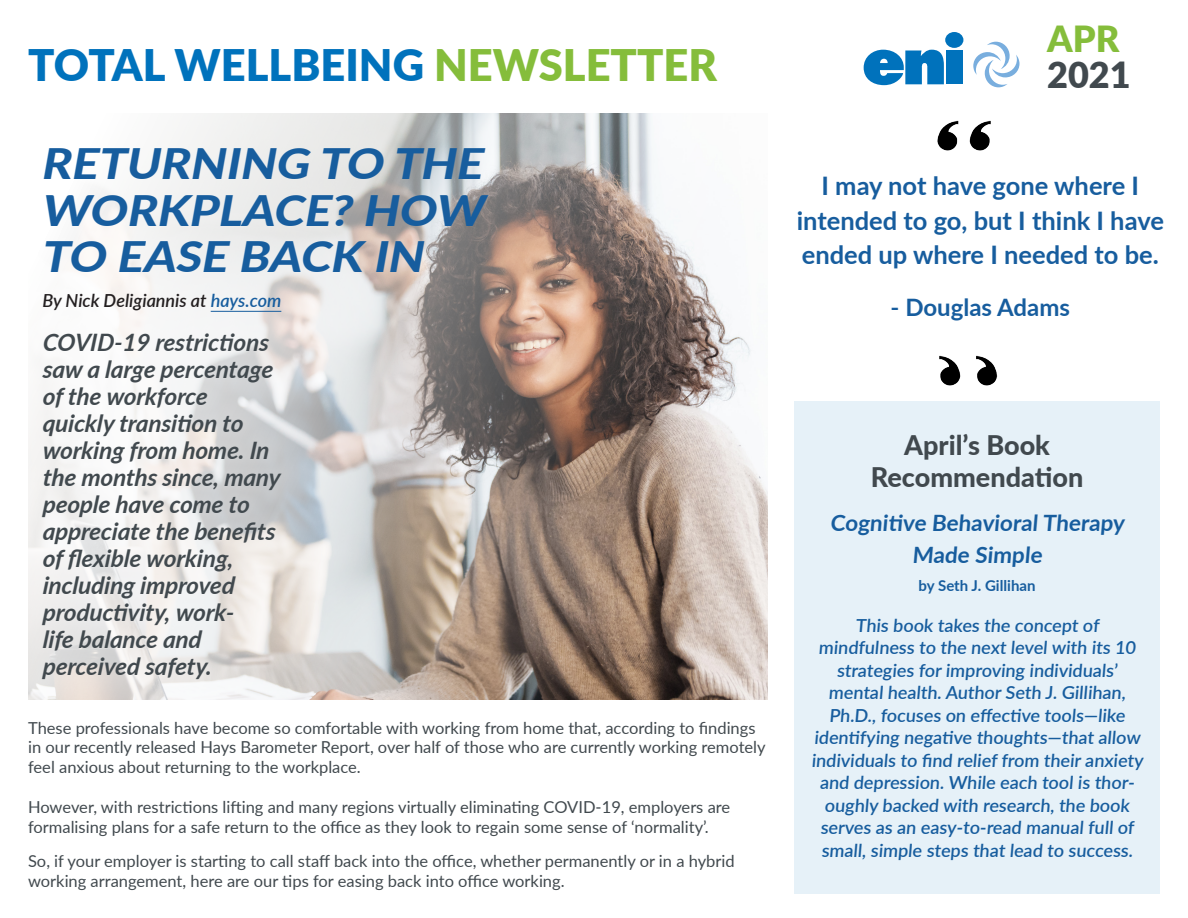
<style>
.page{position:relative;width:1188px;height:918px;background:#fff}
.page>*{position:absolute;margin:0;border:0;box-sizing:border-box;transform-origin:0 0}
.t1{font:900 43.5px "Lato";color:#0072bc}
.t2{font:italic 800 42px/46.5px "Lato";color:#175d9e;scale:1.1 1}
.t3{font:900 36px "Lato";color:#41494e}
.t4{font:900 36px "Lato";color:#85bd3b}
.t5{font:800 27px "Lato";color:#41494e}
.t6{font:700 25.5px/34.5px "Lato";color:#175d9e}
.t7{font:italic 700 24px/27px "Lato";letter-spacing:-.01em;color:#41494e}
.t8{font:700 24px "Lato";color:#175d9e}
.t9{font:700 22.5px/32.4px "Lato";color:#175d9e;text-align:center}
.t10{font:600 18px/22.5px "Lato";color:#175d9e;text-align:center}
.t11{font:italic 600 18px "Lato";color:#231f20}
.t12{font:16.5px/19.8px "Lato";color:#41494e}
.t13{font:700 15px "Lato";color:#175d9e}
.s1{color:#85bd3b}
.s2{color:#175d9e}
</style>
<div class="page">
<div style="left:794px;top:401px;width:366px;height:492px;background:#e6f1f8"></div>
<svg style="left:973px;top:42px;width:46px;height:45px"></svg>
<svg style="left:864px;top:50px;width:80px;height:35px"></svg>
<div style="left:946px;top:51px;width:17px;height:33px;background:#0072bc"></div>
<div style="left:945px;top:32px;width:18px;height:16px;background:#0072bc;border-radius:50%"></div>
<img style="left:937px;top:120px;width:54px;height:31px">
<img style="left:939px;top:355px;width:58px;height:31px">
<img style="left:94px;top:113px;width:673px;height:586px">
<svg style="left:28px;top:198px;width:388px;height:502px"></svg>
<hr style="left:211px;top:311px;width:70px;height:1px;background:#175d9e">
<p class="t1" style="left:28px;top:32px;width:691px">TOTAL WELLBEING <span class="s1">NEWSLETTER</span></p>
<p class="t2" style="left:40px;top:139px;width:413px">RETURNING TO THE<br>WORKPLACE? HOW</p>
<p class="t2" style="left:40px;top:232px;width:358px">TO EASE BACK IN</p>
<p class="t11" style="left:42px;top:288px;width:240px">By Nick Deligiannis at <span class="s2">hays.com</span></p>
<p class="t7" style="left:42px;top:328px;width:235px">COVID-19 restrictions saw a large percentage</p>
<p class="t7" style="left:42px;top:382px;width:169px">of the workforce</p>
<p class="t7" style="left:42px;top:409px;width:205px">quickly transition to</p>
<p class="t7" style="left:42px;top:436px;width:231px">working from home. In</p>
<p class="t7" style="left:42px;top:463px;width:242px">the months since, many people have come to</p>
<p class="t7" style="left:42px;top:517px;width:237px">appreciate the benefits of flexible working,</p>
<p class="t7" style="left:42px;top:571px;width:196px">including improved</p>
<p class="t7" style="left:42px;top:598px;width:196px">productivity, work-</p>
<p class="t7" style="left:42px;top:625px;width:163px">life balance and</p>
<p class="t7" style="left:42px;top:652px;width:174px">perceived safety.</p>
<p class="t12" style="left:28px;top:717px;width:739px">These professionals have become so comfortable with working from home that, according to findings in our recently released Hays Barometer Report, over half of those who are currently working remotely feel anxious about returning to the workplace.</p>
<p class="t12" style="left:28px;top:796px;width:704px">However, with restrictions lifting and many regions virtually eliminating COVID-19, employers are</p>
<p class="t12" style="left:28px;top:816px;width:682px">formalising plans for a safe return to the office as they look to regain some sense of ‘normality’.</p>
<p class="t12" style="left:28px;top:851px;width:708px">So, if your employer is starting to call staff back into the office, whether permanently or in a hybrid working arrangement, here are our tips for easing back into office working.</p>
<p class="t4" style="left:1047px;top:11px;width:74px">APR</p>
<p class="t3" style="left:1047px;top:47px;width:85px">2021</p>
<p class="t6" style="left:822px;top:168px;width:319px">I may not have gone where I</p>
<p class="t6" style="left:797px;top:202px;width:369px">intended to go, but I think I have ended up where I needed to be.</p>
<p class="t8" style="left:891px;top:290px;width:181px">- Douglas Adams</p>
<p class="t5" style="left:904px;top:425px;width:147px">April’s Book</p>
<p class="t5" style="left:871px;top:457px;width:214px">Recommendation</p>
<p class="t9" style="left:830px;top:505px;width:298px">Cognitive Behavioral Therapy<br>Made Simple</p>
<p class="t13" style="left:919px;top:575px;width:118px">by Seth J. Gillihan</p>
<p class="t10" style="left:855px;top:613px;width:247px">This book takes the concept of</p>
<p class="t10" style="left:819px;top:636px;width:321px">mindfulness to the next level with its 10 strategies for improving individuals’</p>
<p class="t10" style="left:811px;top:681px;width:335px">mental health. Author Seth J. Gillihan, Ph.D., focuses on effective tools—like identifying negative thoughts—that allow individuals to find relief from their anxiety and depression. While each tool is thor&shy;oughly backed with research, the book serves as an easy-to-read manual full of small, simple steps that lead to success.</p>
</div>
